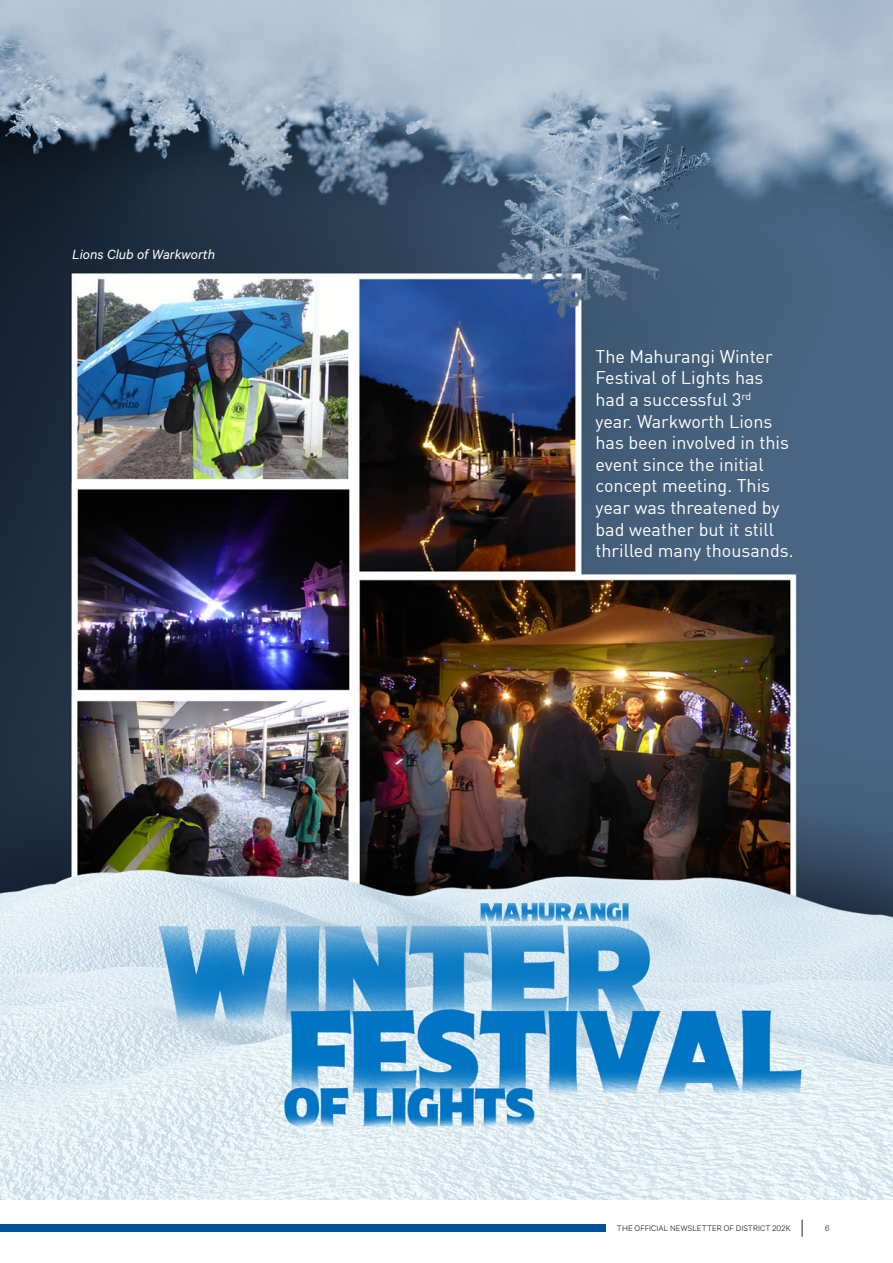
<style>
.page{position:relative;width:893px;height:1263px;background:#fff}
.page>*{position:absolute;margin:0;border:0;box-sizing:border-box;transform-origin:0 0}
.t1{font:18px/21.6px "DIN";color:#fff}
.t2{font:italic 15px "Calibre";color:#fff}
.t3{font:300 9px "Calibre";letter-spacing:.015em;color:#000}
</style>
<div class="page">
<svg style="left:802px;top:1220px;width:1px;height:16px"></svg>
<div style="left:0;top:1225px;width:605px;height:7px;background:#01529a"></div>
<img style="left:0;top:0;width:893px;height:1199px">
<p class="t2" style="left:72px;top:245px;width:144px">Lions Club of Warkworth</p>
<p class="t1" style="left:595px;top:345px;width:200px">The Mahurangi Winter<br>Festival of Lights has had a successful 3<sup>rd<br></sup>year. Warkworth Lions has been involved in this event since the initial concept meeting. This year was threatened by bad weather but it still thrilled many thousands.</p>
<p class="t3" style="left:617px;top:1222px;width:175px">THE OFFICIAL NEWSLETTER OF DISTRICT 202K</p>
<p class="t3" style="left:825px;top:1222px;width:6px">6</p>
</div>
